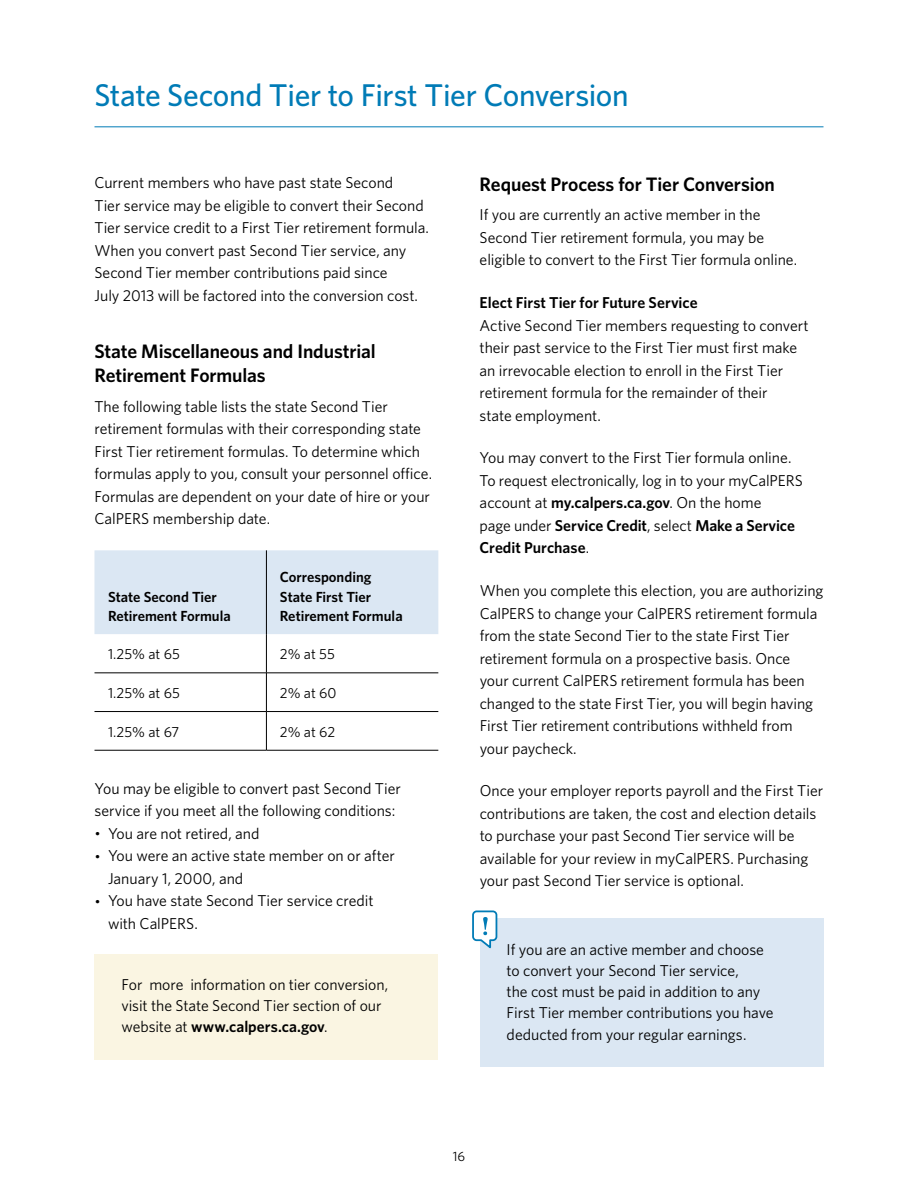
<style>
.page{position:relative;width:918px;height:1188px;background:#fff}
.page>*{position:absolute;margin:0;border:0;box-sizing:border-box;transform-origin:0 0}
.t1{font:500 31.5px "Knhlfq Whitney";letter-spacing:-.01em;color:#007bb6}
.t2{font:600 19.5px/24px "Lktsrw Whitney";letter-spacing:-.005em;color:#000}
.t3{font:15.75px/22.5px "Hfknsm Whitney";letter-spacing:-.005em;color:#000}
.t4{font:600 15.75px "Lktsrw Whitney";color:#000}
.t5{font:600 14.7px/19.2px "Lktsrw Whitney";color:#000}
.t6{font:14.7px "Hfknsm Whitney";color:#000}
.t7{font:13.5px "Hfknsm Whitney";color:#000}
.s1{font-family:"Nwxrft Trebuchet MS";font-size:12px}
.s2{font-family:"Lktsrw Whitney";font-weight:600}
</style>
<div class="page">
<hr style="left:94px;top:126px;width:730px;height:1px;background:#007bb6">
<div style="left:94px;top:954px;width:344px;height:105px;background:#faf5e2"></div>
<div style="left:94px;top:550px;width:344px;height:84px;background:#dbe7f3"></div>
<hr style="left:266px;top:634px;width:1px;height:39px;background:#000">
<hr style="left:94px;top:673px;width:172px;height:1px;background:#000">
<hr style="left:266px;top:673px;width:172px;height:1px;background:#000">
<hr style="left:266px;top:673px;width:1px;height:38px;background:#000">
<hr style="left:94px;top:711px;width:172px;height:1px;background:#000">
<hr style="left:266px;top:711px;width:172px;height:1px;background:#000">
<hr style="left:266px;top:712px;width:1px;height:38px;background:#000">
<hr style="left:94px;top:750px;width:172px;height:1px;background:#000">
<hr style="left:266px;top:750px;width:172px;height:1px;background:#000">
<hr style="left:266px;top:550px;width:1px;height:84px;background:#000">
<div style="left:480px;top:918px;width:344px;height:149px;background:#dbe7f3"></div>
<svg style="left:472px;top:910px;width:26px;height:39px"></svg>
<h2 class="t1" style="left:94px;top:74px;width:536px">State Second Tier to First Tier Conversion</h2>
<p class="t3" style="left:94px;top:171px;width:336px">Current members who have past state Second<br>Tier service may be eligible to convert their Second Tier service credit to a First Tier retirement formula .<br>When you convert past Second Tier service, any Second Tier member contributions paid since<br>July 2013 will be factored into the conversion cost .</p>
<h3 class="t2" style="left:94px;top:339px;width:283px">State Miscellaneous and Industrial<br>Retirement Formulas</h3>
<p class="t3" style="left:94px;top:394px;width:339px">The following table lists the state Second Tier retirement formulas with their corresponding state First Tier retirement formulas . To determine which formulas apply to you, consult your personnel office .<br>Formulas are dependent on your date of hire or your CalPERS membership date .</p>
<p class="t5" style="left:108px;top:587px;width:124px">State Second Tier<br>Retirement Formula</p>
<p class="t5" style="left:280px;top:567px;width:124px">Corresponding<br>State First Tier<br>Retirement Formula</p>
<p class="t6" style="left:108px;top:644px;width:73px">1 .25% at 65</p>
<p class="t6" style="left:280px;top:644px;width:56px">2% at 55</p>
<p class="t6" style="left:108px;top:683px;width:73px">1 .25% at 65</p>
<p class="t6" style="left:280px;top:683px;width:58px">2% at 60</p>
<p class="t6" style="left:108px;top:722px;width:73px">1 .25% at 67</p>
<p class="t6" style="left:280px;top:722px;width:57px">2% at 62</p>
<p class="t3" style="left:94px;top:777px;width:308px">You may be eligible to convert past Second Tier service if you meet all the following conditions:</p>
<p class="t3" style="left:94px;top:822px;width:166px"><span class="s1">•</span> You are not retired, and</p>
<p class="t3" style="left:108px;top:844px;width:288px;text-indent:-14px"><span class="s1">•</span> You were an active state member on or after<br>January 1, 2000, and</p>
<p class="t3" style="left:108px;top:889px;width:267px;text-indent:-14px"><span class="s1">•</span> You have state Second Tier service credit with CalPERS .</p>
<p class="t3" style="left:121px;top:974px;width:268px;line-height:21px">For more information on tier conversion, visit the State Second Tier section of our website at <span class="s2">www.calpers.ca.gov</span> .</p>
<h3 class="t2" style="left:480px;top:172px;width:297px">Request Process for Tier Conversion</h3>
<p class="t3" style="left:480px;top:203px;width:319px">If you are currently an active member in the<br>Second Tier retirement formula, you may be eligible to convert to the First Tier formula online .</p>
<h4 class="t4" style="left:480px;top:292px;width:219px">Elect First Tier for Future Service</h4>
<p class="t3" style="left:480px;top:313px;width:331px">Active Second Tier members requesting to convert their past service to the First Tier must first make an irrevocable election to enroll in the First Tier retirement formula for the remainder of their<br>state employment .</p>
<p class="t3" style="left:480px;top:446px;width:325px">You may convert to the First Tier formula online .<br>To request electronically, log in to your myCalPERS account at <span class="s2">my.calpers.ca.gov</span> . On the home<br>page under <span class="s2">Service Credit</span>, select <span class="s2">Make a Service Credit Purchase</span> .</p>
<p class="t3" style="left:480px;top:579px;width:345px">When you complete this election, you are authorizing CalPERS to change your CalPERS retirement formula from the state Second Tier to the state First Tier retirement formula on a prospective basis . Once<br>your current CalPERS retirement formula has been changed to the state First Tier, you will begin having First Tier retirement contributions withheld from your paycheck .</p>
<p class="t3" style="left:480px;top:779px;width:345px">Once your employer reports payroll and the First Tier contributions are taken, the cost and election details to purchase your past Second Tier service will be available for your review in myCalPERS . Purchasing your past Second Tier service is optional .</p>
<p class="t3" style="left:507px;top:938px;width:268px;line-height:21px">If you are an active member and choose to convert your Second Tier service,<br>the cost must be paid in addition to any First Tier member contributions you have</p>
<p class="t3" style="left:507px;top:1023px;width:241px">deducted from your regular earnings .</p>
<p class="t7" style="left:453px;top:1147px;width:14px">16</p>
</div>
